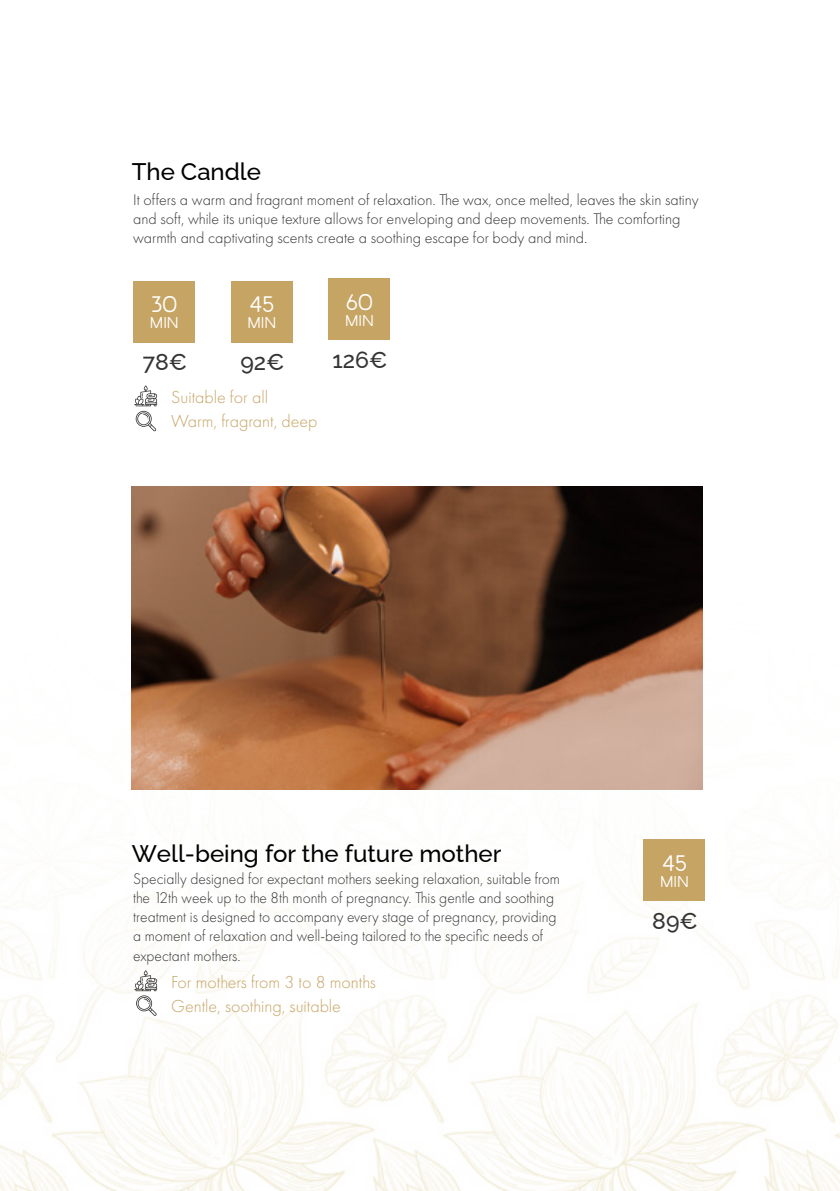
<style>
.page{position:relative;width:840px;height:1191px;background:#fff}
.page>*{position:absolute;margin:0;border:0;box-sizing:border-box;transform-origin:0 0}
.t1{font:100 24px "Raleway";color:#000}
.t2{font:100 23px "Raleway";color:#343434}
.t3{font:22px "Arcon Rounded Regular";color:#fff}
.t4{font:300 18px/24.4px "Futura PT";color:#c6a464}
.t5{font:300 16px/19.2px "Futura PT";color:#343434}
.t6{font:15.4px "Arcon Rounded Regular";color:#fff}
</style>
<div class="page">
<img style="left:0;top:554px;width:839px;height:637px">
<div style="left:133px;top:281px;width:62px;height:61px;background:#c6a464"></div>
<svg style="left:134px;top:385px;width:23px;height:46px"></svg>
<div style="left:231px;top:281px;width:61px;height:61px;background:#c6a464"></div>
<div style="left:328px;top:278px;width:62px;height:62px;background:#c6a464"></div>
<div style="left:643px;top:839px;width:62px;height:62px;background:#c6a464"></div>
<svg style="left:134px;top:970px;width:23px;height:45px"></svg>
<img style="left:132px;top:486px;width:570px;height:303px">
<h1 class="t1" style="left:132px;top:152px;width:131px">The Candle</h1>
<p class="t5" style="left:133px;top:190px;width:566px">It offers a warm and fragrant moment of relaxation. The wax, once melted, leaves the skin satiny and soft, while its unique texture allows for enveloping and deep movements. The comforting warmth and captivating scents create a soothing escape for body and mind.</p>
<h3 class="t3" style="left:151px;top:291px;width:27px">30</h3>
<p class="t6" style="left:150px;top:313px;width:30px">MIN</p>
<h2 class="t2" style="left:143px;top:344px;width:46px">78€</h2>
<h3 class="t3" style="left:250px;top:291px;width:26px">45</h3>
<p class="t6" style="left:247px;top:313px;width:30px">MIN</p>
<h3 class="t3" style="left:346px;top:288px;width:28px">60</h3>
<p class="t6" style="left:345px;top:310px;width:30px">MIN</p>
<h2 class="t2" style="left:240px;top:344px;width:46px">92€</h2>
<h2 class="t2" style="left:332px;top:341px;width:56px">126€</h2>
<p class="t4" style="left:171px;top:385px;width:148px">Suitable for all<br>Warm, fragrant, deep</p>
<h1 class="t1" style="left:132px;top:834px;width:371px">Well-being for the future mother</h1>
<p class="t5" style="left:133px;top:869px;width:428px">Specially designed for expectant mothers seeking relaxation, suitable from the 12th week up to the 8th month of pregnancy. This gentle and soothing treatment is designed to accompany every stage of pregnancy, providing a moment of relaxation and well-being tailored to the specific needs of expectant mothers.</p>
<p class="t4" style="left:171px;top:969px;width:206px">For mothers from 3 to 8 months<br>Gentle, soothing, suitable</p>
<h3 class="t3" style="left:662px;top:849px;width:26px">45</h3>
<p class="t6" style="left:659px;top:871px;width:30px">MIN</p>
<h2 class="t2" style="left:651px;top:902px;width:47px">89€</h2>
</div>
